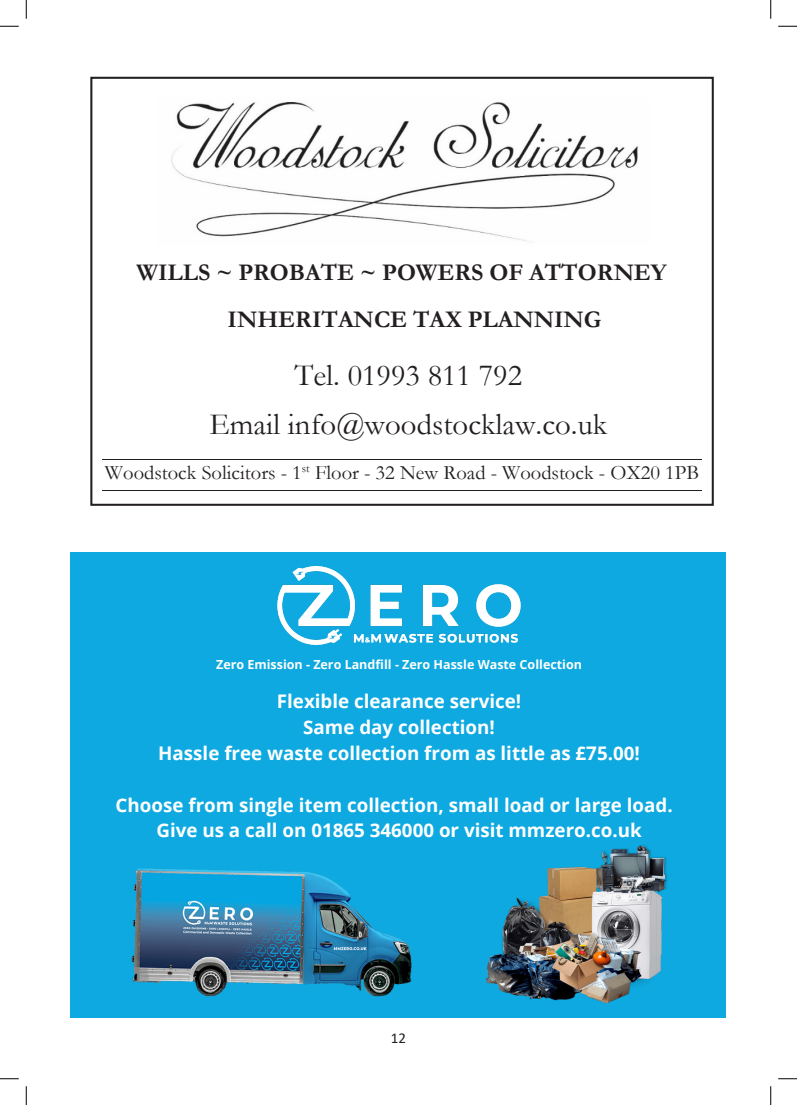
<style>
.page{position:relative;width:797px;height:1105px;background:#fff}
.page>*{position:absolute;margin:0;border:0;box-sizing:border-box;transform-origin:0 0}
.t1{font:30.88px/48.8px "Garamond";color:#231f20;text-align:center}
.t2{font:700 24px/47.2px "Garamond";color:#231f20}
.t3{font:20.5px "Garamond";color:#231f20}
.t4{font:700 18.75px/25.8px "Open Sans";color:#fff;text-align:center}
.t5{font:15px "Calibri";color:#231f20}
.t6{font:700 12.5px "Open Sans";color:#fff}
</style>
<div class="page">
<div style="left:90px;top:77px;width:623px;height:429px;border:2px solid #231f20"></div>
<hr style="left:102px;top:459px;width:600px;height:1px;background:#231f20">
<hr style="left:102px;top:490px;width:600px;height:1px;background:#231f20">
<img style="left:171px;top:102px;width:467px;height:140px">
<div style="left:71px;top:552px;width:655px;height:465px;background:#0da9e0"></div>
<img style="left:277px;top:567px;width:243px;height:77px">
<img style="left:485px;top:845px;width:183px;height:159px">
<img style="left:131px;top:868px;width:281px;height:129px">
<svg style="left:0;top:25px;width:19px;height:2px"></svg>
<svg style="left:778px;top:25px;width:19px;height:2px"></svg>
<svg style="left:0;top:1078px;width:19px;height:1px"></svg>
<svg style="left:778px;top:1078px;width:19px;height:1px"></svg>
<svg style="left:25px;top:0;width:2px;height:19px"></svg>
<svg style="left:25px;top:1086px;width:2px;height:19px"></svg>
<svg style="left:770px;top:0;width:1px;height:19px"></svg>
<svg style="left:770px;top:1086px;width:1px;height:19px"></svg>
<p class="t2" style="left:228px;top:249px;width:440px;text-indent:-91px">WILLS ~ PROBATE ~ POWERS OF ATTORNEY<br>INHERITANCE TAX PLANNING</p>
<p class="t1" style="left:209px;top:350px;width:399px">Tel. 01993 811 792<br>Email info@woodstocklaw.co.uk</p>
<p class="t3" style="left:105px;top:459px;width:595px">Woodstock Solicitors - 1<sup>st</sup> Floor - 32 New Road - Woodstock - OX20 1PB</p>
<p class="t6" style="left:216px;top:656px;width:367px">Zero Emission - Zero Landfill - Zero Hassle Waste Collection</p>
<p class="t4" style="left:158px;top:688px;width:483px">Flexible clearance service!<br>Same day collection!<br>Hassle free waste collection from as little as £75.00!</p>
<p class="t4" style="left:116px;top:791px;width:558px">Choose from single item collection, small load or large load.<br>Give us a call on 01865 346000 or visit mmzero.co.uk</p>
<p class="t5" style="left:391px;top:1027px;width:17px">12</p>
</div>
